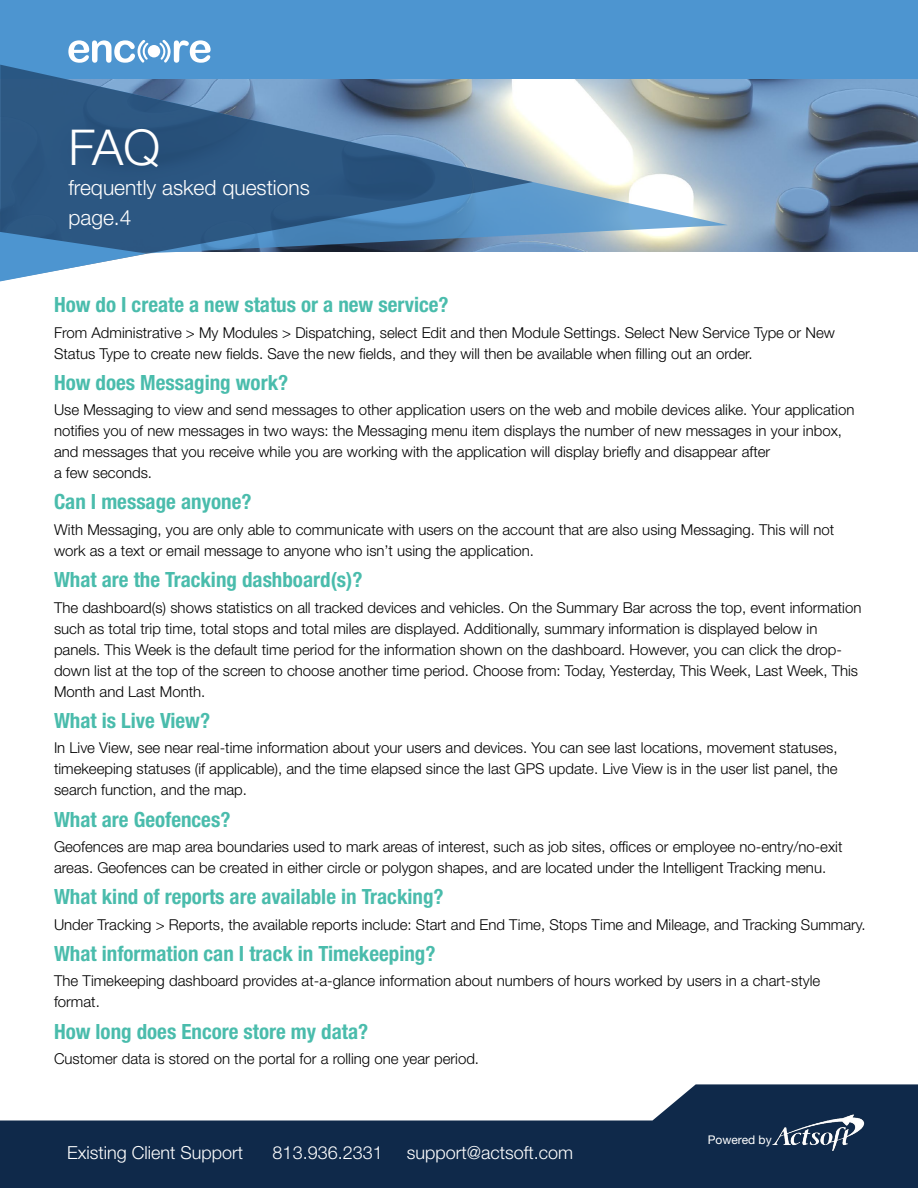
<style>
.page{position:relative;width:918px;height:1188px;background:#fff}
.page>*{position:absolute;margin:0;border:0;box-sizing:border-box;transform-origin:0 0}
.t1{font:300 49.5px "Helvetica Neue";color:#fff}
.t2{font:700 condensed 21px "Helvetica Neue";color:#4abcac}
.t3{font:300 21px/30px "Helvetica Neue";color:#fff}
.t4{font:300 18px "Helvetica Neue";color:#fff}
.t5{font:300 15px/21px "Helvetica Neue";color:#000}
.t6{font:12px "Helvetica Neue";color:#fff}
</style>
<div class="page">
<img style="left:728px;top:78px;width:190px;height:174px">
<div style="left:0;top:0;width:918px;height:78px;background:#4d95d0"></div>
<svg style="left:0;top:1084px;width:918px;height:104px;fill:#0f294a"></svg>
<svg style="left:533px;top:78px;width:195px;height:174px"></svg>
<svg style="left:0;top:65px;width:533px;height:189px;background:#49729a"></svg>
<svg style="left:0;top:232px;width:147px;height:49px"></svg>
<img style="left:770px;top:1110px;width:98px;height:49px">
<svg style="left:68px;top:40px;width:81px;height:23px"></svg>
<svg style="left:159px;top:40px;width:52px;height:23px"></svg>
<div style="left:148px;top:45px;width:12px;height:12px;background:#fff;border-radius:50%"></div>
<h1 class="t1" style="left:68px;top:117px;width:93px">FAQ</h1>
<h2 class="t3" style="left:68px;top:172px;width:243px">frequently asked questions page.4</h2>
<h2 class="t2" style="left:54px;top:292px;width:396px">How do I create a new status or a new service?</h2>
<p class="t5" style="left:54px;top:321px;width:782px">From Administrative &gt; My Modules &gt; Dispatching, select Edit and then Module Settings. Select New Service Type or New<br>Status Type to create new fields. Save the new fields, and they will then be available when filling out an order.</p>
<h2 class="t2" style="left:54px;top:370px;width:236px">How does Messaging work?</h2>
<p class="t5" style="left:54px;top:399px;width:802px">Use Messaging to view and send messages to other application users on the web and mobile devices alike. Your application notifies you of new messages in two ways: the Messaging menu item displays the number of new messages in your inbox, and messages that you receive while you are working with the application will display briefly and disappear after<br>a few seconds.</p>
<h2 class="t2" style="left:54px;top:489px;width:199px">Can I message anyone?</h2>
<p class="t5" style="left:54px;top:519px;width:782px">With Messaging, you are only able to communicate with users on the account that are also using Messaging. This will not work as a text or email message to anyone who isn’t using the application.</p>
<h2 class="t2" style="left:54px;top:567px;width:310px">What are the Tracking dashboard(s)?</h2>
<p class="t5" style="left:54px;top:597px;width:809px">The dashboard(s) shows statistics on all tracked devices and vehicles. On the Summary Bar across the top, event information such as total trip time, total stops and total miles are displayed. Additionally, summary information is displayed below in panels. This Week is the default time period for the information shown on the dashboard. However, you can click the drop&shy;down list at the top of the screen to choose another time period. Choose from: Today, Yesterday, This Week, Last Week, This Month and Last Month.</p>
<h2 class="t2" style="left:54px;top:708px;width:158px">What is Live View?</h2>
<p class="t5" style="left:54px;top:737px;width:785px;text-align:justify">In Live View, see near real-time information about your users and devices. You can see last locations, movement statuses, timekeeping statuses (if applicable), and the time elapsed since the last GPS update. Live View is in the user list panel, the search function, and the map.</p>
<h2 class="t2" style="left:54px;top:806px;width:178px">What are Geofences?</h2>
<p class="t5" style="left:54px;top:836px;width:790px">Geofences are map area boundaries used to mark areas of interest, such as job sites, offices or employee no-entry/no-exit areas. Geofences can be created in either circle or polygon shapes, and are located under the Intelligent Tracking menu.</p>
<h2 class="t2" style="left:54px;top:884px;width:391px">What kind of reports are available in Tracking?</h2>
<p class="t5" style="left:54px;top:914px;width:813px">Under Tracking &gt; Reports, the available reports include: Start and End Time, Stops Time and Mileage, and Tracking Summary.</p>
<h2 class="t2" style="left:54px;top:941px;width:383px">What information can I track in Timekeeping?</h2>
<p class="t5" style="left:54px;top:970px;width:768px">The Timekeeping dashboard provides at-a-glance information about numbers of hours worked by users in a chart-style format.</p>
<h2 class="t2" style="left:54px;top:1019px;width:316px">How long does Encore store my data?</h2>
<p class="t5" style="left:54px;top:1048px;width:427px">Customer data is stored on the portal for a rolling one year period.</p>
<p class="t4" style="left:70px;top:1140px;width:148px">sales@encore.com</p>
<p class="t4" style="left:67px;top:1141px;width:178px">Existing Client Support</p>
<p class="t4" style="left:273px;top:1141px;width:112px">813.936.2331</p>
<p class="t4" style="left:407px;top:1141px;width:168px">support@actsoft.com</p>
<p class="t6" style="left:708px;top:1133px;width:65px">Powered by</p>
</div>
